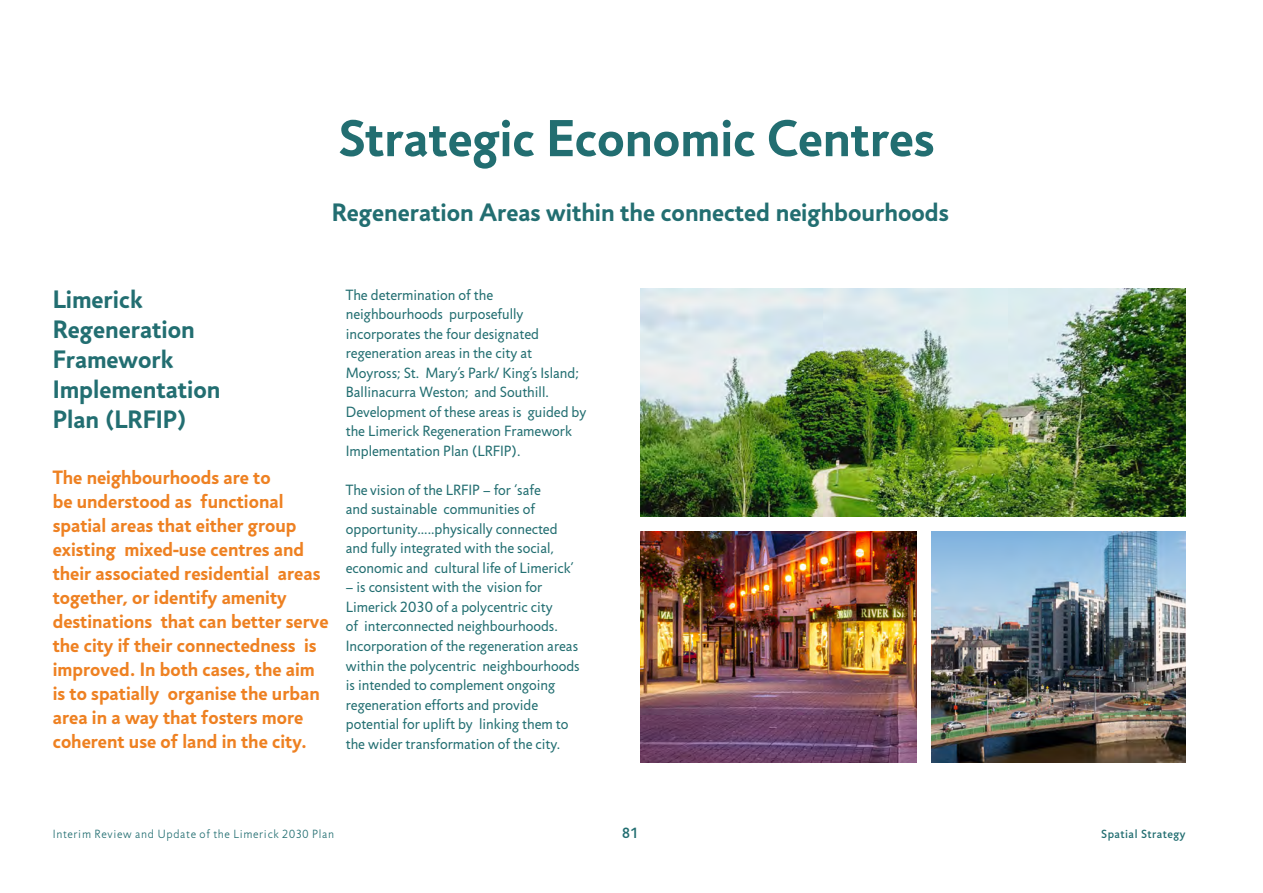
<style>
.page{position:relative;width:1263px;height:893px;background:#fff}
.page>*{position:absolute;margin:0;border:0;box-sizing:border-box;transform-origin:0 0}
.t1{font:700 52.5px "Jigsaw";color:#226e71}
.t2{font:700 25.5px/30px "Jigsaw";color:#226e71}
.t3{font:700 19.5px/24px "Jigsaw";color:#ee8122}
.t4{font:15px/19.5px "Jigsaw";color:#226e71}
.t5{font:500 15px "Jigsaw";color:#226e71}
.t6{font:300 12px "Jigsaw";letter-spacing:.06em;color:#226e71}
.t7{font:500 12px "Jigsaw";letter-spacing:.04em;color:#226e71}
</style>
<div class="page">
<img style="left:640px;top:288px;width:545px;height:228px">
<img style="left:932px;top:532px;width:253px;height:230px">
<img style="left:640px;top:532px;width:276px;height:230px">
<p class="t1" style="left:338px;top:107px;width:597px">Strategic Economic Centres</p>
<p class="t2" style="left:332px;top:197px;width:618px">Regeneration Areas within the connected neighbourhoods</p>
<p class="t2" style="left:53px;top:284px;width:169px">Limerick<br>Regeneration<br>Framework<br>Implementation<br>Plan (LRFIP)</p>
<p class="t3" style="left:53px;top:465px;width:277px">The neighbourhoods are to<br>be understood as functional spatial areas that either group existing mixed-use centres and their associated residential areas together, or identify amenity destinations that can better serve the city if their connectedness is improved. In both cases, the aim is to spatially organise the urban area in a way that fosters more coherent use of land in the city.</p>
<p class="t4" style="left:346px;top:285px;width:242px">The determination of the neighbourhoods purposefully incorporates the four designated regeneration areas in the city at Moyross; St. Mary’s Park/ King’s Island; Ballinacurra Weston; and Southill.<br>Development of these areas is guided by the Limerick Regeneration Framework Implementation Plan (LRFIP).</p>
<p class="t4" style="left:346px;top:480px;width:229px">The vision of the LRFIP – for ‘safe<br>and sustainable communities of opportunity.....physically connected and fully integrated with the social, economic and cultural life of Limerick’</p>
<p class="t4" style="left:346px;top:578px;width:235px">– is consistent with the vision for Limerick 2030 of a polycentric city<br>of interconnected neighbourhoods.<br>Incorporation of the regeneration areas within the polycentric neighbourhoods is intended to complement ongoing regeneration efforts and provide potential for uplift by linking them to the wider transformation of the city.</p>
<p class="t6" style="left:53px;top:827px;width:283px">Interim Review and Update of the Limerick 2030 Plan</p>
<p class="t5" style="left:622px;top:824px;width:19px">81</p>
<p class="t7" style="left:1101px;top:826px;width:86px">Spatial Strategy</p>
</div>
